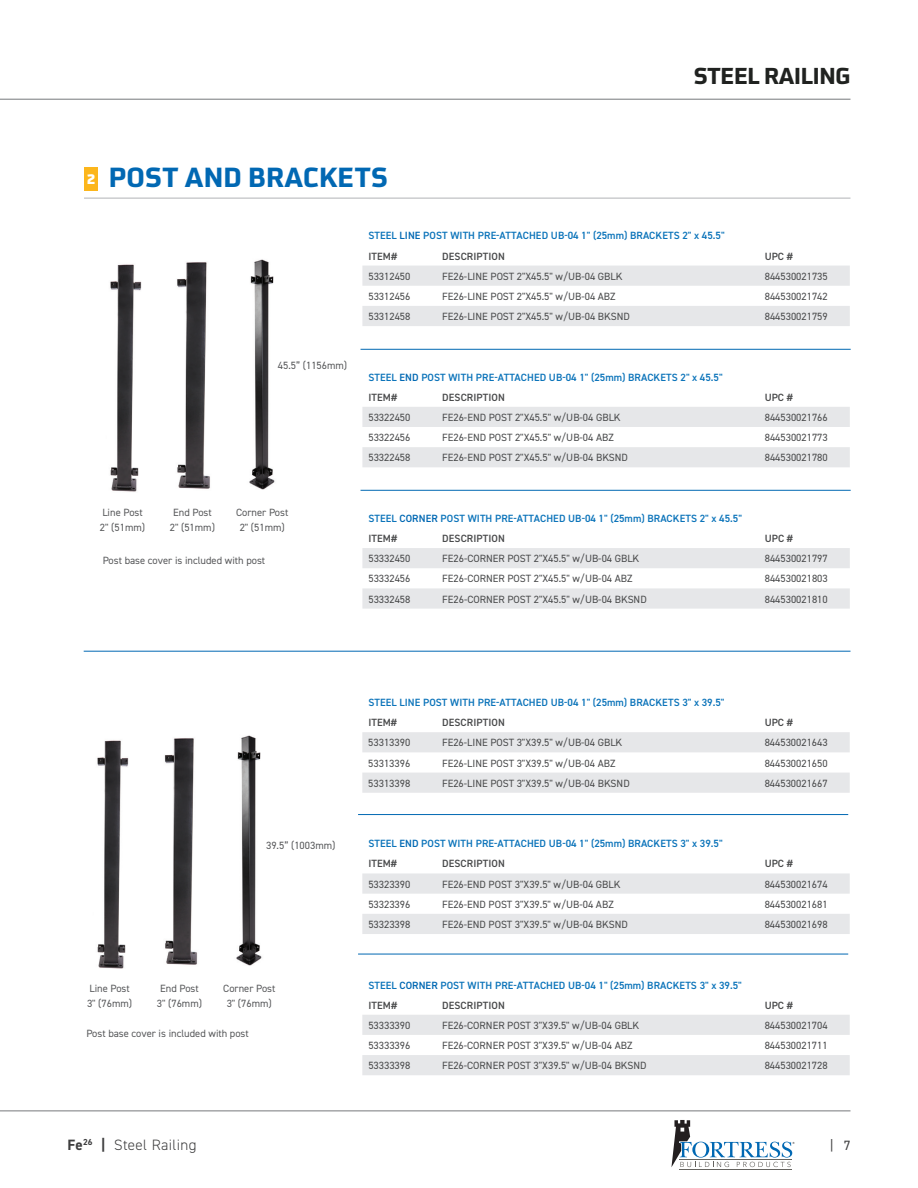
<style>
.page{position:relative;width:918px;height:1188px;background:#fff}
.page>*{position:absolute;margin:0;border:0;box-sizing:border-box;transform-origin:0 0}
.t1{font:700 27px "Utility Pro";letter-spacing:.01em;color:#0168b3}
.t2{font:700 22.5px "Utility Pro";letter-spacing:-.015em;color:#202220}
.t3{font:300 15px "DIN2014";letter-spacing:.025em;color:#3e3e3f}
.t4{font:13.5px "DIN2014";color:#3e3e3f}
.t5{font:10.5px "DIN2014";color:#494a4b}
.t6{font:600 10.5px/20.2px "DIN2014";letter-spacing:.01em;color:#0c74ba}
.t7{font:10.5px/15px "DIN2014";color:#57585a;text-align:center}
.t8{font:600 10.5px "DIN2014";letter-spacing:.01em;color:#494a4b}
.s1{font-weight:900;font-size:13.5px;color:#fff}
.s2{color:#0168b3}
.s3{color:#494a4b}
.s4{font-weight:700}
</style>
<div class="page">
<hr style="left:0;top:1111px;width:850px;height:1px;background:#76787b">
<hr style="left:680px;top:1169px;width:112px;height:1px;background:#65635f">
<svg style="left:671px;top:1120px;width:124px;height:47px"></svg>
<div style="left:84px;top:167px;width:14px;height:24px;background:#fcb61c"></div>
<hr style="left:84px;top:198px;width:766px;height:1px;background:#b2b3b7">
<hr style="left:84px;top:651px;width:766px;height:1px;background:#0168b3">
<hr style="left:0;top:99px;width:850px;height:1px;background:#76787b">
<svg style="left:362px;top:266px;width:488px;height:343px"></svg>
<img style="left:177px;top:262px;width:33px;height:227px">
<img style="left:249px;top:259px;width:26px;height:231px">
<img style="left:110px;top:264px;width:32px;height:228px">
<hr style="left:361px;top:490px;width:490px;height:1px;background:#0168b3">
<hr style="left:361px;top:349px;width:490px;height:1px;background:#0168b3">
<img style="left:164px;top:738px;width:34px;height:227px">
<img style="left:236px;top:735px;width:26px;height:231px">
<img style="left:97px;top:740px;width:32px;height:228px">
<hr style="left:358px;top:954px;width:490px;height:1px;background:#0168b3">
<hr style="left:358px;top:814px;width:490px;height:1px;background:#0168b3">
<svg style="left:362px;top:732px;width:488px;height:343px"></svg>
<h1 class="t1" style="left:87px;top:155px;width:303px"><span class="s1">2</span> POST AND BRACKETS</h1>
<h2 class="t2" style="left:694px;top:57px;width:158px">STEEL RAILING</h2>
<p class="t6" style="left:368px;top:225px;width:358px">STEEL <span class="s2">LINE</span> POST WITH PRE-ATTACHED UB-04 1" (25mm) BRACKETS 2" x 45.5"<br><span class="s3">ITEM#</span></p>
<p class="t8" style="left:442px;top:249px;width:64px">DESCRIPTION</p>
<p class="t8" style="left:765px;top:249px;width:30px">UPC #</p>
<p class="t7" style="left:278px;top:358px;width:71px">45.5” (1156mm)</p>
<p class="t7" style="left:100px;top:504px;width:47px;text-align:left">Line Post<br>2" (51mm)</p>
<p class="t7" style="left:170px;top:504px;width:47px">End Post<br>2" (51mm)</p>
<p class="t7" style="left:236px;top:504px;width:54px">Corner Post<br>2" (51mm)</p>
<p class="t7" style="left:103px;top:553px;width:164px">Post base cover is included with post</p>
<p class="t5" style="left:368px;top:270px;width:44px">53312450</p>
<p class="t5" style="left:442px;top:270px;width:182px">FE26-LINE POST 2"X45.5" w/UB-04 GBLK</p>
<p class="t5" style="left:765px;top:270px;width:64px">844530021735</p>
<p class="t5" style="left:368px;top:290px;width:44px">53312456</p>
<p class="t5" style="left:442px;top:290px;width:175px">FE26-LINE POST 2"X45.5" w/UB-04 ABZ</p>
<p class="t5" style="left:765px;top:290px;width:64px">844530021742</p>
<p class="t5" style="left:368px;top:310px;width:44px">53312458</p>
<p class="t5" style="left:442px;top:310px;width:189px">FE26-LINE POST 2"X45.5" w/UB-04 BKSND</p>
<p class="t5" style="left:765px;top:310px;width:64px">844530021759</p>
<p class="t6" style="left:368px;top:367px;width:356px">STEEL <span class="s2">END</span> POST WITH PRE-ATTACHED UB-04 1" (25mm) BRACKETS 2" x 45.5"<br><span class="s3">ITEM#</span></p>
<p class="t8" style="left:442px;top:390px;width:64px">DESCRIPTION</p>
<p class="t8" style="left:765px;top:390px;width:30px">UPC #</p>
<p class="t5" style="left:368px;top:411px;width:43px">53322450</p>
<p class="t5" style="left:442px;top:411px;width:180px">FE26-END POST 2"X45.5" w/UB-04 GBLK</p>
<p class="t5" style="left:765px;top:411px;width:64px">844530021766</p>
<p class="t5" style="left:368px;top:431px;width:43px">53322456</p>
<p class="t5" style="left:442px;top:431px;width:173px">FE26-END POST 2"X45.5" w/UB-04 ABZ</p>
<p class="t5" style="left:765px;top:431px;width:64px">844530021773</p>
<p class="t5" style="left:368px;top:451px;width:43px">53322458</p>
<p class="t5" style="left:442px;top:451px;width:187px">FE26-END POST 2"X45.5" w/UB-04 BKSND</p>
<p class="t5" style="left:765px;top:451px;width:64px">844530021780</p>
<p class="t6" style="left:368px;top:508px;width:375px">STEEL <span class="s2">CORNER</span> POST WITH PRE-ATTACHED UB-04 1" (25mm) BRACKETS 2" x 45.5"<br><span class="s3">ITEM#</span></p>
<p class="t8" style="left:442px;top:532px;width:64px">DESCRIPTION</p>
<p class="t8" style="left:765px;top:532px;width:30px">UPC #</p>
<p class="t5" style="left:368px;top:552px;width:43px">53332450</p>
<p class="t5" style="left:442px;top:552px;width:199px">FE26-CORNER POST 2"X45.5" w/UB-04 GBLK</p>
<p class="t5" style="left:765px;top:552px;width:64px">844530021797</p>
<p class="t5" style="left:368px;top:572px;width:43px">53332456</p>
<p class="t5" style="left:442px;top:572px;width:192px">FE26-CORNER POST 2"X45.5" w/UB-04 ABZ</p>
<p class="t5" style="left:765px;top:572px;width:64px">844530021803</p>
<p class="t5" style="left:368px;top:592px;width:43px">53332458</p>
<p class="t5" style="left:442px;top:592px;width:206px">FE26-CORNER POST 2"X45.5" w/UB-04 BKSND</p>
<p class="t5" style="left:765px;top:592px;width:64px">844530021810</p>
<p class="t7" style="left:266px;top:838px;width:71px">39.5” (1003mm)</p>
<p class="t7" style="left:87px;top:980px;width:47px;text-align:left">Line Post<br>3" (76mm)</p>
<p class="t7" style="left:157px;top:980px;width:47px">End Post<br>3" (76mm)</p>
<p class="t7" style="left:223px;top:980px;width:54px">Corner Post<br>3" (76mm)</p>
<p class="t7" style="left:86px;top:1025px;width:164px">Post base cover is included with post</p>
<p class="t6" style="left:368px;top:692px;width:358px">STEEL LINE POST WITH PRE-ATTACHED UB-04 1" (25mm) BRACKETS 3" x 39.5"</p>
<p class="t8" style="left:368px;top:716px;width:31px">ITEM#</p>
<p class="t8" style="left:442px;top:716px;width:64px">DESCRIPTION</p>
<p class="t8" style="left:765px;top:716px;width:30px">UPC #</p>
<p class="t5" style="left:368px;top:736px;width:43px">53313390</p>
<p class="t5" style="left:442px;top:736px;width:182px">FE26-LINE POST 3"X39.5" w/UB-04 GBLK</p>
<p class="t5" style="left:765px;top:736px;width:65px">844530021643</p>
<p class="t5" style="left:368px;top:756px;width:43px">53313396</p>
<p class="t5" style="left:442px;top:756px;width:175px">FE26-LINE POST 3"X39.5" w/UB-04 ABZ</p>
<p class="t5" style="left:765px;top:756px;width:65px">844530021650</p>
<p class="t5" style="left:368px;top:777px;width:43px">53313398</p>
<p class="t5" style="left:442px;top:777px;width:189px">FE26-LINE POST 3"X39.5" w/UB-04 BKSND</p>
<p class="t5" style="left:765px;top:777px;width:65px">844530021667</p>
<p class="t6" style="left:368px;top:833px;width:356px">STEEL <span class="s2">END</span> POST WITH PRE-ATTACHED UB-04 1" (25mm) BRACKETS 3" x 39.5"<br><span class="s3">ITEM#</span></p>
<p class="t8" style="left:442px;top:857px;width:64px">DESCRIPTION</p>
<p class="t8" style="left:765px;top:857px;width:30px">UPC #</p>
<p class="t5" style="left:368px;top:877px;width:43px">53323390</p>
<p class="t5" style="left:442px;top:877px;width:180px">FE26-END POST 3"X39.5" w/UB-04 GBLK</p>
<p class="t5" style="left:765px;top:877px;width:64px">844530021674</p>
<p class="t5" style="left:368px;top:898px;width:43px">53323396</p>
<p class="t5" style="left:442px;top:898px;width:173px">FE26-END POST 3"X39.5" w/UB-04 ABZ</p>
<p class="t5" style="left:765px;top:898px;width:64px">844530021681</p>
<p class="t5" style="left:368px;top:918px;width:43px">53323398</p>
<p class="t5" style="left:442px;top:918px;width:187px">FE26-END POST 3"X39.5" w/UB-04 BKSND</p>
<p class="t5" style="left:765px;top:918px;width:64px">844530021698</p>
<p class="t6" style="left:368px;top:975px;width:375px">STEEL <span class="s2">CORNER</span> POST WITH PRE-ATTACHED UB-04 1" (25mm) BRACKETS 3" x 39.5"<br><span class="s3">ITEM#</span></p>
<p class="t8" style="left:442px;top:998px;width:64px">DESCRIPTION</p>
<p class="t8" style="left:765px;top:998px;width:30px">UPC #</p>
<p class="t5" style="left:368px;top:1019px;width:43px">53333390</p>
<p class="t5" style="left:442px;top:1019px;width:199px">FE26-CORNER POST 3"X39.5" w/UB-04 GBLK</p>
<p class="t5" style="left:765px;top:1019px;width:64px">844530021704</p>
<p class="t5" style="left:368px;top:1039px;width:43px">53333396</p>
<p class="t5" style="left:442px;top:1039px;width:192px">FE26-CORNER POST 3"X39.5" w/UB-04 ABZ</p>
<p class="t5" style="left:765px;top:1039px;width:64px">844530021711</p>
<p class="t5" style="left:368px;top:1059px;width:43px">53333398</p>
<p class="t5" style="left:442px;top:1059px;width:206px">FE26-CORNER POST 3"X39.5" w/UB-04 BKSND</p>
<p class="t5" style="left:765px;top:1059px;width:64px">844530021728</p>
<h3 class="t3" style="left:68px;top:1136px;width:131px"><span class="s4">Fe</span><sup>26</sup> <span class="s4">|</span> Steel Railing</h3>
<p class="t4" style="left:830px;top:1137px;width:22px">| 7</p>
</div>
